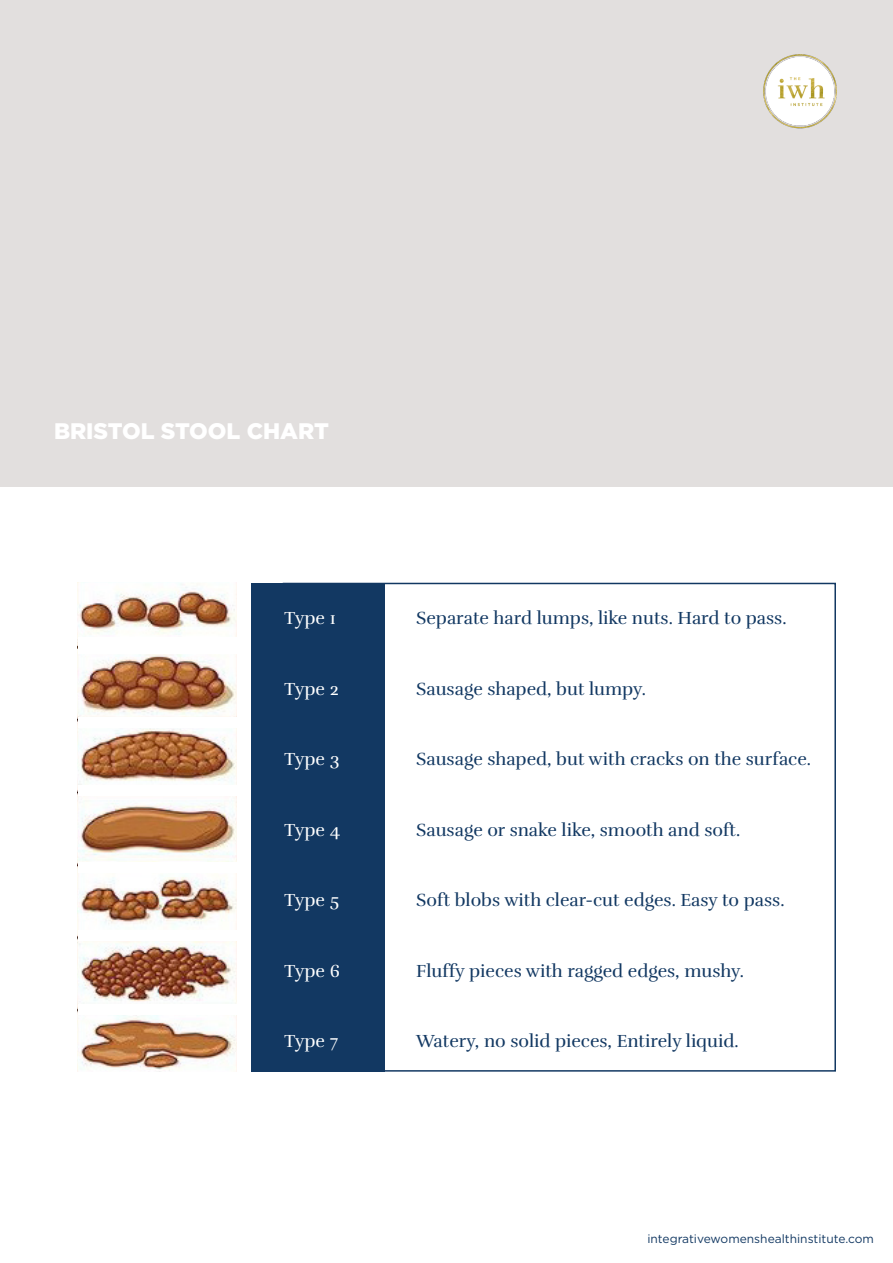
<style>
.page{position:relative;width:893px;height:1263px;background:#fff}
.page>*{position:absolute;margin:0;border:0;box-sizing:border-box;transform-origin:0 0}
.t1{font:900 22.5px "Gotham";color:#fff}
.t2{font:18px "Rufina";color:#123862}
.t3{font:18px "Rufina";color:#fff}
.t4{font:12px "Gotham";color:#123862}
</style>
<div class="page">
<div style="left:0;top:0;width:893px;height:487px;background:#e2dfde"></div>
<div style="left:251px;top:583px;width:134px;height:488px;background:#123862"></div>
<img style="left:78px;top:583px;width:158px;height:488px">
<div style="left:78px;top:637px;width:166px;height:16px;background:#fff"></div>
<div style="left:78px;top:717px;width:166px;height:10px;background:#fff"></div>
<div style="left:78px;top:786px;width:166px;height:10px;background:#fff"></div>
<div style="left:78px;top:862px;width:166px;height:10px;background:#fff"></div>
<div style="left:78px;top:930px;width:166px;height:10px;background:#fff"></div>
<div style="left:78px;top:1005px;width:166px;height:10px;background:#fff"></div>
<div style="left:283px;top:583px;width:553px;height:488px;border:2px solid #123862"></div>
<img style="left:763px;top:54px;width:74px;height:75px">
<p class="t1" style="left:54px;top:418px;width:277px">BRISTOL STOOL CHART</p>
<p class="t3" style="left:284px;top:607px;width:53px">Type 1</p>
<p class="t2" style="left:416px;top:607px;width:372px">Separate hard lumps, like nuts. Hard to pass.</p>
<p class="t3" style="left:284px;top:678px;width:56px">Type 2</p>
<p class="t2" style="left:416px;top:678px;width:231px">Sausage shaped, but lumpy.</p>
<p class="t3" style="left:284px;top:748px;width:57px">Type 3</p>
<p class="t2" style="left:416px;top:748px;width:396px">Sausage shaped, but with cracks on the surface.</p>
<p class="t3" style="left:284px;top:819px;width:58px">Type 4</p>
<p class="t2" style="left:416px;top:819px;width:326px">Sausage or snake like, smooth and soft.</p>
<p class="t3" style="left:284px;top:889px;width:57px">Type 5</p>
<p class="t2" style="left:416px;top:889px;width:370px">Soft blobs with clear-cut edges. Easy to pass.</p>
<p class="t3" style="left:284px;top:960px;width:57px">Type 6</p>
<p class="t2" style="left:416px;top:960px;width:329px">Fluffy pieces with ragged edges, mushy.</p>
<p class="t3" style="left:284px;top:1030px;width:55px">Type 7</p>
<p class="t2" style="left:416px;top:1030px;width:324px">Watery, no solid pieces, Entirely liquid.</p>
<p class="t4" style="left:647px;top:1232px;width:228px">integrativewomenshealthinstitute.com</p>
</div>
